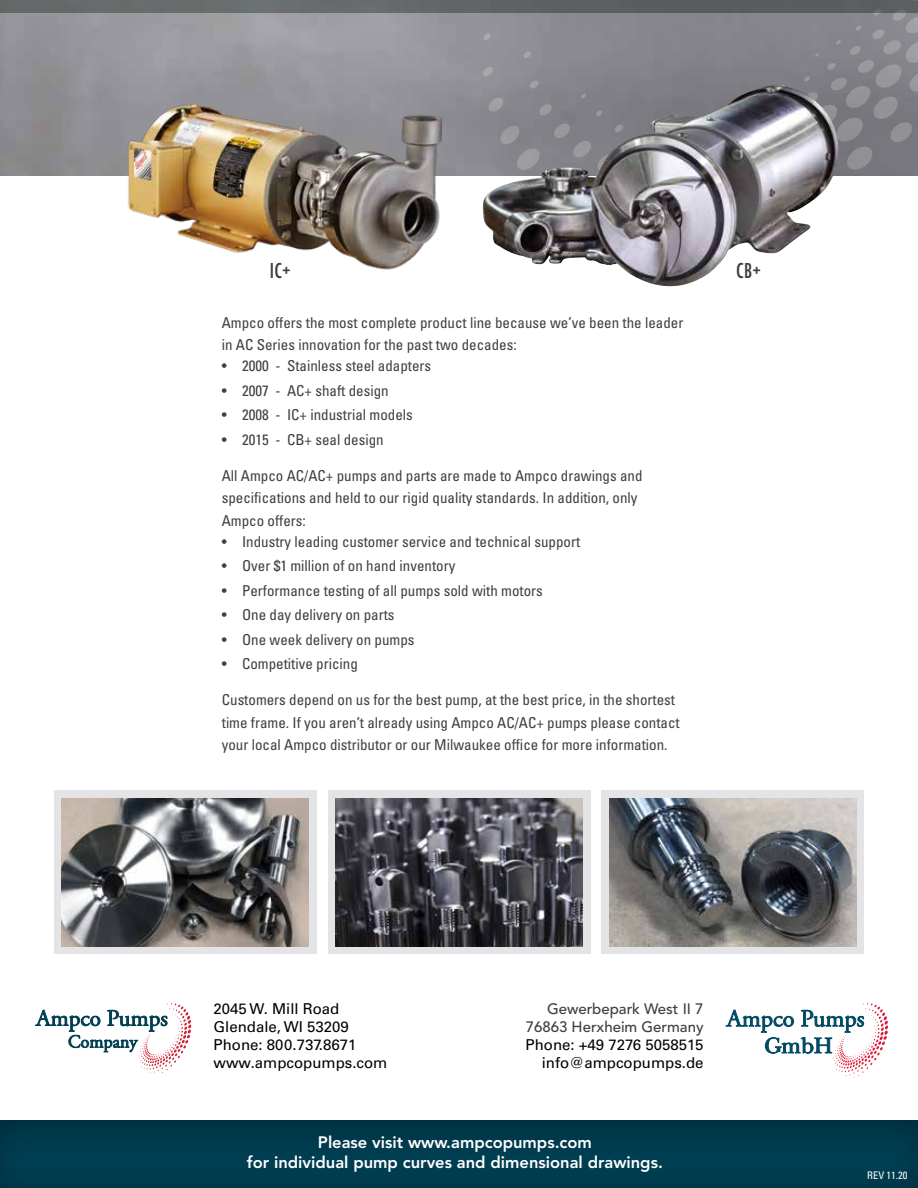
<style>
.page{position:relative;width:918px;height:1188px;background:#fff}
.page>*{position:absolute;margin:0;border:0;box-sizing:border-box;transform-origin:0 0}
.t1{font:22.5px "Function Cond";color:#413e3c}
.t2{font:800 16.5px/19.8px "Avenir LT Std";color:#fff;text-align:center}
.t3{font:condensed 15px/22.5px "Univers LT Std";color:#413e3c}
.t4{font:15px/18px "Univers LT Std";color:#000}
.t5{font:500 15px/18px "Avenir LT Std";color:#413e3c;text-align:right}
.t6{font:condensed 10.5px "Univers LT Std";color:#fff}
</style>
<div class="page">
<div style="left:0;top:1118px;width:918px;height:70px;background:#003b4e"></div>
<svg style="left:35px;top:1003px;width:156px;height:69px"></svg>
<svg style="left:726px;top:1003px;width:162px;height:75px"></svg>
<svg style="left:483px;top:14px;width:435px;height:162px;background:#86858b"></svg>
<div style="left:0;top:0;width:918px;height:14px;background:#606566"></div>
<img style="left:482px;top:85px;width:356px;height:201px">
<img style="left:106px;top:64px;width:363px;height:206px">
<div style="left:328px;top:791px;width:263px;height:163px;background:#e4e4e6"></div>
<div style="left:54px;top:791px;width:262px;height:163px;background:#e4e4e6"></div>
<img style="left:336px;top:798px;width:247px;height:148px">
<img style="left:62px;top:798px;width:247px;height:148px">
<div style="left:602px;top:791px;width:262px;height:163px;background:#e4e4e6"></div>
<img style="left:609px;top:798px;width:247px;height:148px">
<h1 class="t1" style="left:270px;top:258px;width:22px">IC+</h1>
<h1 class="t1" style="left:736px;top:258px;width:26px">CB+</h1>
<p class="t3" style="left:222px;top:311px;width:463px">Ampco offers the most complete product line because we’ve been the leader in AC Series innovation for the past two decades:</p>
<p class="t3" style="left:222px;top:355px;width:211px">• 2000 - Stainless steel adapters</p>
<p class="t3" style="left:222px;top:379px;width:168px">• 2007 - AC+ shaft design</p>
<p class="t3" style="left:222px;top:404px;width:193px">• 2008 - IC+ industrial models</p>
<p class="t3" style="left:222px;top:428px;width:163px">• 2015 - CB+ seal design</p>
<p class="t3" style="left:222px;top:464px;width:422px">All Ampco AC/AC+ pumps and parts are made to Ampco drawings and specifications and held to our rigid quality standards. In addition, only<br>Ampco offers:</p>
<p class="t3" style="left:222px;top:530px;width:360px">• Industry leading customer service and technical support</p>
<p class="t3" style="left:222px;top:555px;width:235px">• Over $1 million of on hand inventory</p>
<p class="t3" style="left:222px;top:579px;width:323px">• Performance testing of all pumps sold with motors</p>
<p class="t3" style="left:222px;top:604px;width:174px">• One day delivery on parts</p>
<p class="t3" style="left:222px;top:628px;width:194px">• One week delivery on pumps</p>
<p class="t3" style="left:222px;top:653px;width:138px">• Competitive pricing</p>
<p class="t3" style="left:222px;top:689px;width:459px">Customers depend on us for the best pump, at the best price, in the shortest time frame. If you aren’t already using Ampco AC/AC+ pumps please contact your local Ampco distributor or our Milwaukee office for more information.</p>
<p class="t4" style="left:214px;top:1000px;width:175px">2045 W. Mill Road<br>Glendale, WI 53209<br>Phone: 800.737.8671 www.ampcopumps.com</p>
<p class="t5" style="left:526px;top:1000px;width:179px">Gewerbepark West II 7<br>76863 Herxheim Germany</p>
<p class="t4" style="left:526px;top:1036px;width:180px;text-align:right">Phone: +49 7276 5058515 info@ampcopumps.de</p>
<p class="t2" style="left:247px;top:1132px;width:417px">Please visit www.ampcopumps.com<br>for individual pump curves and dimensional drawings.</p>
<p class="t6" style="left:867px;top:1168px;width:42px">REV 11.20</p>
</div>
